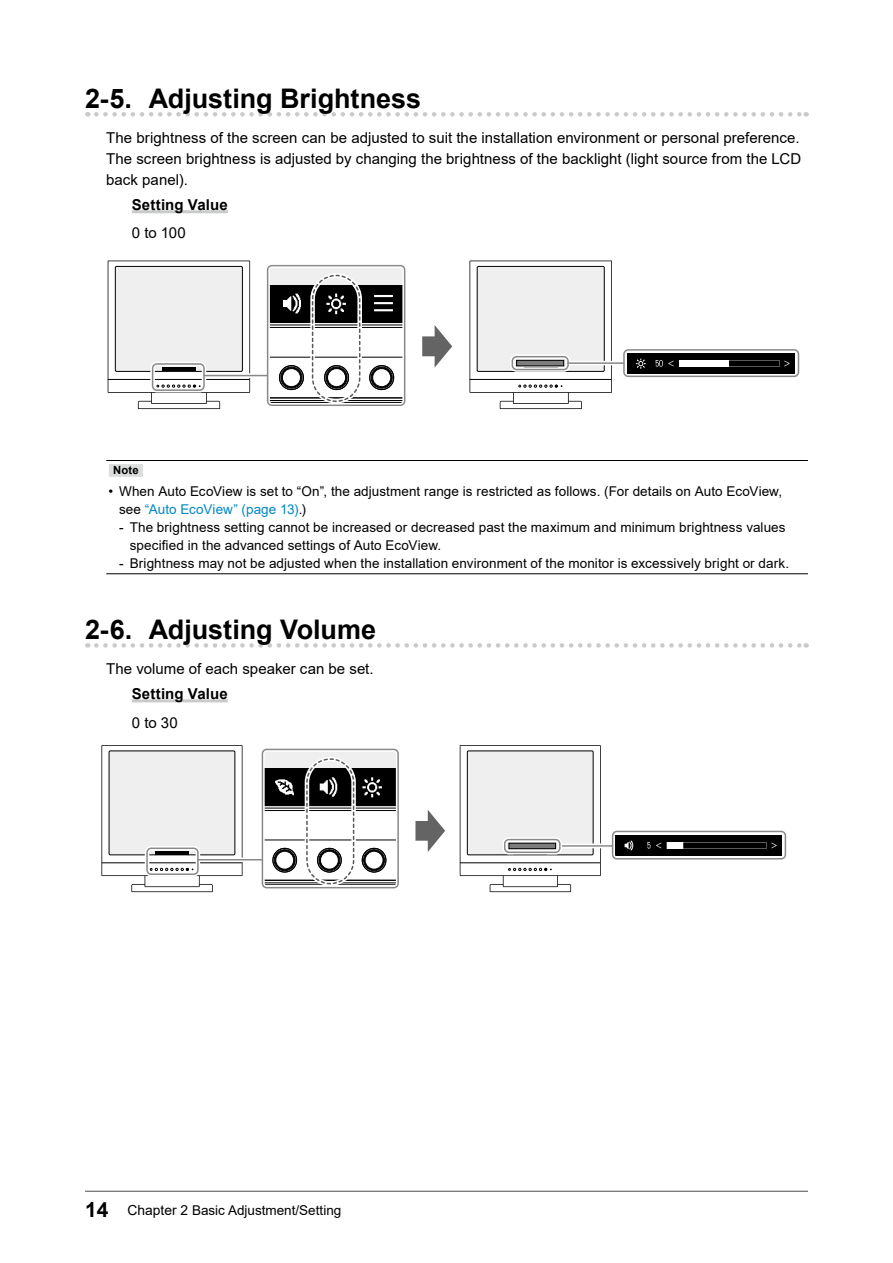
<style>
.page{position:relative;width:893px;height:1263px;background:#fff}
.page>*{position:absolute;margin:0;border:0;box-sizing:border-box;transform-origin:0 0}
.t1{font:700 27px "Arial";color:#000}
.t2{font:15px/21px "Arial";color:#000;text-align:justify}
.t3{font:700 15px "Arial";letter-spacing:.01em;color:#000}
.t4{font:13.5px/18px "Arial";letter-spacing:.005em;color:#000}
.t5{font:700 11.25px "Arial";color:#000}
.s1{color:#0087c3}
.s2{font-weight:700;font-size:21px}
.s3{font-size:13.8px}
</style>
<div class="page">
<hr style="left:85px;top:1191px;width:723px;height:1px;background:#595757">
<svg style="left:96px;top:112px;width:711px;height:5px"></svg>
<hr style="left:132px;top:210px;width:96px;height:3px;background:#c9caca">
<svg style="left:96px;top:643px;width:711px;height:5px"></svg>
<hr style="left:132px;top:699px;width:96px;height:3px;background:#c9caca">
<svg style="left:108px;top:261px;width:142px;height:148px"></svg>
<hr style="left:162px;top:368px;width:34px;height:3px;background:#000">
<hr style="left:108px;top:379px;width:141px;height:1px;background:#000">
<svg style="left:469px;top:261px;width:143px;height:148px"></svg>
<hr style="left:470px;top:379px;width:141px;height:1px;background:#000">
<div style="left:268px;top:267px;width:136px;height:55px;background:#efefef"></div>
<div style="left:279px;top:365px;width:25px;height:25px;border:1px solid #000;border-radius:50%"></div>
<div style="left:281px;top:367px;width:21px;height:21px;border:1px solid #000;border-radius:50%"></div>
<div style="left:282px;top:368px;width:19px;height:19px;border:1px solid #000;border-radius:50%"></div>
<div style="left:324px;top:365px;width:25px;height:25px;border:1px solid #000;border-radius:50%"></div>
<div style="left:326px;top:367px;width:21px;height:21px;border:1px solid #000;border-radius:50%"></div>
<div style="left:327px;top:368px;width:19px;height:19px;border:1px solid #000;border-radius:50%"></div>
<div style="left:369px;top:365px;width:25px;height:25px;border:1px solid #000;border-radius:50%"></div>
<div style="left:370px;top:365px;width:24px;height:25px;border:1px solid #000;border-radius:50%"></div>
<div style="left:371px;top:367px;width:21px;height:21px;border:1px solid #000;border-radius:50%"></div>
<div style="left:372px;top:367px;width:20px;height:21px;border:1px solid #000;border-radius:50%"></div>
<div style="left:372px;top:368px;width:20px;height:19px;border:1px solid #000;border-radius:50%"></div>
<div style="left:372px;top:368px;width:19px;height:19px;border:1px solid #000;border-radius:50%"></div>
<hr style="left:268px;top:400px;width:136px;height:1px;background:#000">
<hr style="left:268px;top:398px;width:136px;height:1px;background:#000">
<hr style="left:268px;top:327px;width:136px;height:1px;background:#000">
<hr style="left:268px;top:325px;width:136px;height:1px;background:#000">
<hr style="left:268px;top:322px;width:136px;height:1px;background:#000">
<hr style="left:268px;top:357px;width:136px;height:1px;background:#000">
<div style="left:268px;top:285px;width:136px;height:37px;background:#000"></div>
<img style="left:374px;top:295px;width:19px;height:17px">
<img style="left:319px;top:285px;width:35px;height:30px">
<img style="left:283px;top:293px;width:18px;height:21px">
<div style="left:517px;top:360px;width:47px;height:6px;background:#7d7d7d"></div>
<div style="left:516px;top:360px;width:48px;height:6px;border:1px solid #000"></div>
<svg style="left:422px;top:325px;width:30px;height:43px"></svg>
<div style="left:204px;top:373px;width:63px;height:5px;background:#e0e0e0"></div>
<div style="left:150px;top:362px;width:56px;height:30px;border:5px solid #fff;border-radius:4px"></div>
<div style="left:152px;top:363px;width:53px;height:28px;border:2px solid #898989;border-radius:4px"></div>
<div style="left:265px;top:263px;width:142px;height:145px;border:5px solid #fff;border-radius:4px"></div>
<div style="left:267px;top:265px;width:138px;height:141px;border:2px solid #898989;border-radius:4px"></div>
<hr style="left:204px;top:375px;width:63px;height:1px;background:#898989">
<hr style="left:568px;top:361px;width:56px;height:4px;background:#fff">
<div style="left:510px;top:354px;width:60px;height:18px;border:5px solid #fff;border-radius:4px"></div>
<div style="left:512px;top:356px;width:57px;height:14px;border:2px solid #898989;border-radius:4px"></div>
<div style="left:622px;top:348px;width:179px;height:31px;border:5px solid #fff;border-radius:4px"></div>
<div style="left:623px;top:349px;width:176px;height:28px;border:2px solid #898989;border-radius:4px"></div>
<hr style="left:568px;top:362px;width:56px;height:2px;background:#898989">
<img style="left:627px;top:353px;width:168px;height:20px">
<div style="left:310px;top:273px;width:52px;height:130px;border:5px solid #fff;border-radius:24px"></div>
<div style="left:312px;top:275px;width:48px;height:127px;border:2px dashed #595757;border-radius:24px"></div>
<hr style="left:106px;top:460px;width:702px;height:1px;background:#000">
<hr style="left:106px;top:573px;width:702px;height:1px;background:#000">
<div style="left:109px;top:464px;width:34px;height:13px;background:#dcdddd"></div>
<svg style="left:101px;top:745px;width:141px;height:147px"></svg>
<hr style="left:155px;top:851px;width:33px;height:3px;background:#000">
<hr style="left:102px;top:862px;width:139px;height:1px;background:#000">
<div style="left:263px;top:751px;width:134px;height:54px;background:#efefef"></div>
<div style="left:273px;top:848px;width:24px;height:24px;border:1px solid #000;border-radius:50%"></div>
<div style="left:274px;top:849px;width:21px;height:22px;border:1px solid #000;border-radius:50%"></div>
<div style="left:275px;top:850px;width:20px;height:20px;border:1px solid #000;border-radius:50%"></div>
<div style="left:275px;top:850px;width:19px;height:20px;border:1px solid #000;border-radius:50%"></div>
<div style="left:276px;top:851px;width:18px;height:18px;border:1px solid #000;border-radius:50%"></div>
<div style="left:317px;top:848px;width:24px;height:24px;border:1px solid #000;border-radius:50%"></div>
<div style="left:319px;top:849px;width:21px;height:22px;border:1px solid #000;border-radius:50%"></div>
<div style="left:319px;top:850px;width:20px;height:20px;border:1px solid #000;border-radius:50%"></div>
<div style="left:320px;top:850px;width:19px;height:20px;border:1px solid #000;border-radius:50%"></div>
<div style="left:320px;top:851px;width:19px;height:18px;border:1px solid #000;border-radius:50%"></div>
<div style="left:362px;top:848px;width:24px;height:24px;border:1px solid #000;border-radius:50%"></div>
<div style="left:363px;top:849px;width:22px;height:22px;border:1px solid #000;border-radius:50%"></div>
<div style="left:364px;top:850px;width:20px;height:20px;border:1px solid #000;border-radius:50%"></div>
<div style="left:365px;top:851px;width:18px;height:18px;border:1px solid #000;border-radius:50%"></div>
<hr style="left:263px;top:884px;width:134px;height:1px;background:#000">
<hr style="left:263px;top:882px;width:134px;height:1px;background:#000">
<hr style="left:263px;top:880px;width:134px;height:1px;background:#000">
<hr style="left:263px;top:810px;width:134px;height:1px;background:#000">
<hr style="left:263px;top:808px;width:134px;height:1px;background:#000">
<hr style="left:263px;top:805px;width:134px;height:1px;background:#000">
<hr style="left:263px;top:840px;width:134px;height:1px;background:#000">
<div style="left:263px;top:769px;width:134px;height:36px;background:#000"></div>
<img style="left:362px;top:777px;width:20px;height:21px">
<img style="left:275px;top:779px;width:19px;height:17px">
<img style="left:312px;top:769px;width:26px;height:28px">
<svg style="left:415px;top:810px;width:30px;height:42px"></svg>
<svg style="left:200px;top:857px;width:60px;height:5px"></svg>
<div style="left:145px;top:846px;width:55px;height:30px;border:4px solid #fff;border-radius:4px"></div>
<div style="left:146px;top:847px;width:53px;height:28px;border:1px solid #898989;border-radius:4px"></div>
<div style="left:260px;top:747px;width:140px;height:143px;border:4px solid #fff;border-radius:4px"></div>
<div style="left:262px;top:749px;width:137px;height:139px;border:1px solid #898989;border-radius:4px"></div>
<hr style="left:198px;top:859px;width:64px;height:1px;background:#898989">
<svg style="left:460px;top:745px;width:327px;height:147px"></svg>
<div style="left:305px;top:757px;width:51px;height:129px;border:4px solid #fff;border-radius:23px"></div>
<div style="left:306px;top:758px;width:48px;height:126px;border:1px dashed #595757;border-radius:23px"></div>
<h1 class="t1" style="left:85px;top:80px;width:338px">2-5. Adjusting Brightness</h1>
<p class="t2" style="left:106px;top:127px;width:696px">The brightness of the screen can be adjusted to suit the installation environment or personal preference.<br>The screen brightness is adjusted by changing the brightness of the backlight (light source from the LCD back panel).</p>
<p class="t3" style="left:132px;top:194px;width:98px">Setting Value</p>
<p class="t2" style="left:132px;top:223px;width:56px">0 to 100</p>
<p class="t5" style="left:113px;top:462px;width:27px">Note</p>
<p class="t4" style="left:119px;top:482px;width:665px;text-indent:-11px">• When Auto EcoView is set to “On”, the adjustment range is restricted as follows. (For details on Auto EcoView, see <span class="s1">“Auto EcoView” (page 13)</span>.)</p>
<p class="t4" style="left:130px;top:518px;width:657px;text-indent:-11px">- The brightness setting cannot be increased or decreased past the maximum and minimum brightness values specified in the advanced settings of Auto EcoView.</p>
<p class="t4" style="left:119px;top:554px;width:671px">- Brightness may not be adjusted when the installation environment of the monitor is excessively bright or dark.</p>
<h1 class="t1" style="left:85px;top:611px;width:293px">2-6. Adjusting Volume</h1>
<p class="t2" style="left:106px;top:658px;width:269px">The volume of each speaker can be set.</p>
<p class="t3" style="left:132px;top:683px;width:98px">Setting Value</p>
<p class="t2" style="left:132px;top:712px;width:48px">0 to 30</p>
<p class="t4" style="left:85px;top:1201px;width:258px"><span class="s2">14</span> <span class="s3">Chapter 2</span> Basic Adjustment/Setting</p>
</div>
